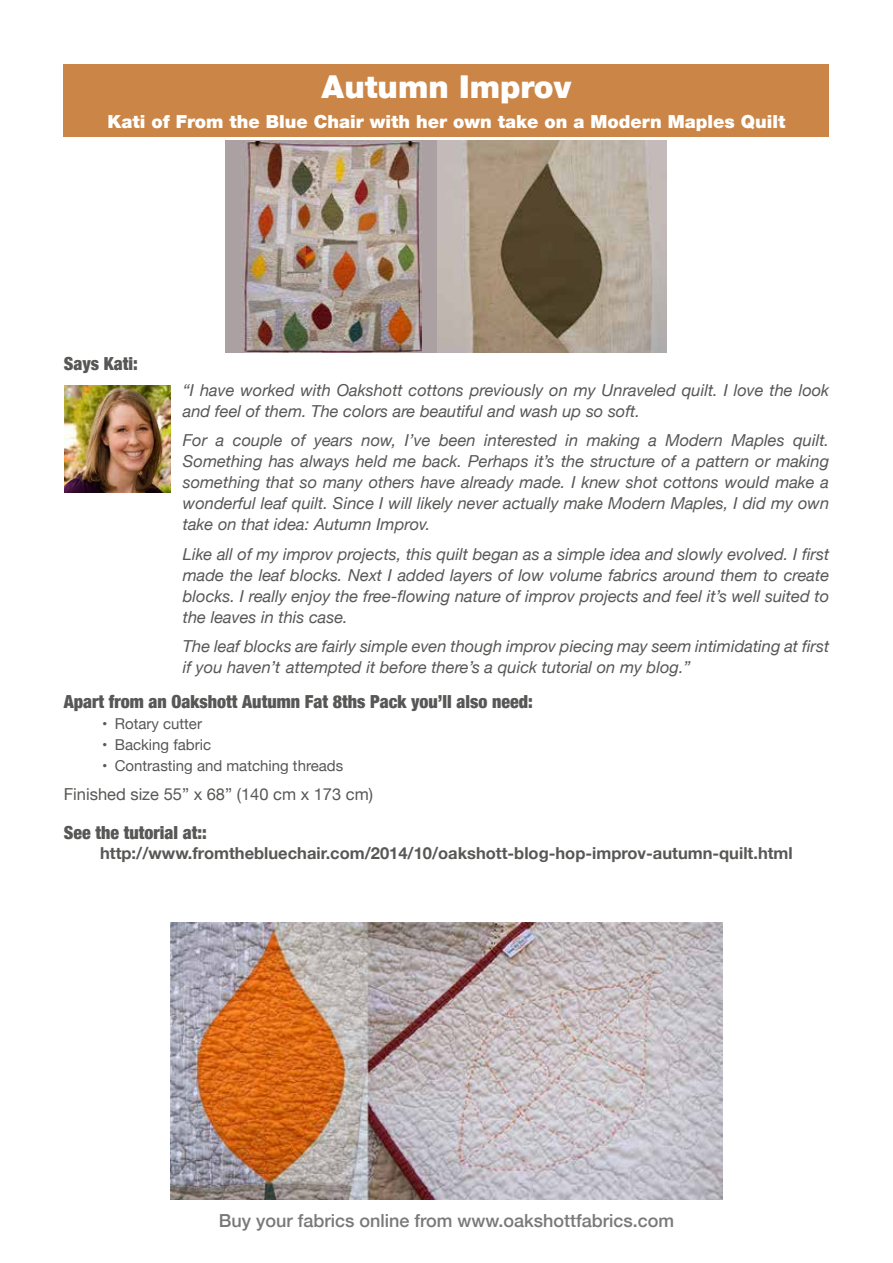
<style>
.page{position:relative;width:893px;height:1263px;background:#fff}
.page>*{position:absolute;margin:0;border:0;box-sizing:border-box;transform-origin:0 0}
.t1{font:900 31.5px "Helvetica Neue LT";color:#fff}
.Heading{font:900 condensed 18px "Helvetica Neue";color:#575756}
.Subtitle{font:900 18px "Helvetica Neue LT";color:#fff}
.t2{font:500 18px "Helvetica Neue";color:#797979}
.t3{font:italic 16.5px/21px "Helvetica Neue";color:#575756}
.website{font:700 16.5px "Helvetica Neue";color:#575756}
.t4{font:16.5px "Helvetica Neue";color:#575756}
.t5{font:15px "Helvetica Neue";color:#575756}
</style>
<div class="page">
<img style="left:170px;top:923px;width:553px;height:276px">
<div style="left:225px;top:140px;width:213px;height:213px;background:#aba1a2"></div>
<img style="left:241px;top:141px;width:180px;height:211px">
<img style="left:438px;top:140px;width:229px;height:213px">
<img style="left:65px;top:386px;width:105px;height:106px">
<div style="left:64px;top:65px;width:765px;height:72px;background:#ca8547"></div>
<p class="t1" style="left:322px;top:68px;width:251px">Autumn Improv</p>
<p class="Subtitle" style="left:107px;top:111px;width:680px">Kati of From the Blue Chair with her own take on a Modern Maples Quilt</p>
<p class="Heading" style="left:64px;top:349px;width:76px">Says Kati:</p>
<p class="t3" style="left:183px;top:380px;width:648px">“I have worked with Oakshott cottons previously on my Unraveled quilt. I love the look and feel of them. The colors are beautiful and wash up so soft.</p>
<p class="t3" style="left:183px;top:431px;width:648px;text-align:justify">For a couple of years now, I’ve been interested in making a Modern Maples quilt.<br>Something has always held me back. Perhaps it’s the structure of a pattern or making something that so many others have already made. I knew shot cottons would make a wonderful leaf quilt. Since I will likely never actually make Modern Maples, I did my own take on that idea: Autumn Improv.</p>
<p class="t3" style="left:183px;top:544px;width:648px;text-align:justify">Like all of my improv projects, this quilt began as a simple idea and slowly evolved. I first made the leaf blocks. Next I added layers of low volume fabrics around them to create blocks. I really enjoy the free-flowing nature of improv projects and feel it’s well suited to the leaves in this case.</p>
<p class="t3" style="left:183px;top:637px;width:648px">The leaf blocks are fairly simple even though improv piecing may seem intimidating at first if you haven’t attempted it before there’s a quick tutorial on my blog.”</p>
<p class="Heading" style="left:64px;top:686px;width:471px">Apart from an Oakshott Autumn Fat 8ths Pack you’ll also need:</p>
<p class="t5" style="left:102px;top:712px;width:101px">• Rotary cutter</p>
<p class="t5" style="left:102px;top:733px;width:111px">• Backing fabric</p>
<p class="t5" style="left:102px;top:754px;width:243px">• Contrasting and matching threads</p>
<p class="t4" style="left:64px;top:782px;width:311px">Finished size 55” x 68” (140 cm x 173 cm)</p>
<p class="Heading" style="left:64px;top:817px;width:145px">See the tutorial at::</p>
<p class="website" style="left:100px;top:840px;width:694px">http://www.fromthebluechair.com/2014/10/oakshott-blog-hop-improv-autumn-quilt.html</p>
<p class="t2" style="left:219px;top:1206px;width:457px">Buy your fabrics online from www.oakshottfabrics.com</p>
</div>
